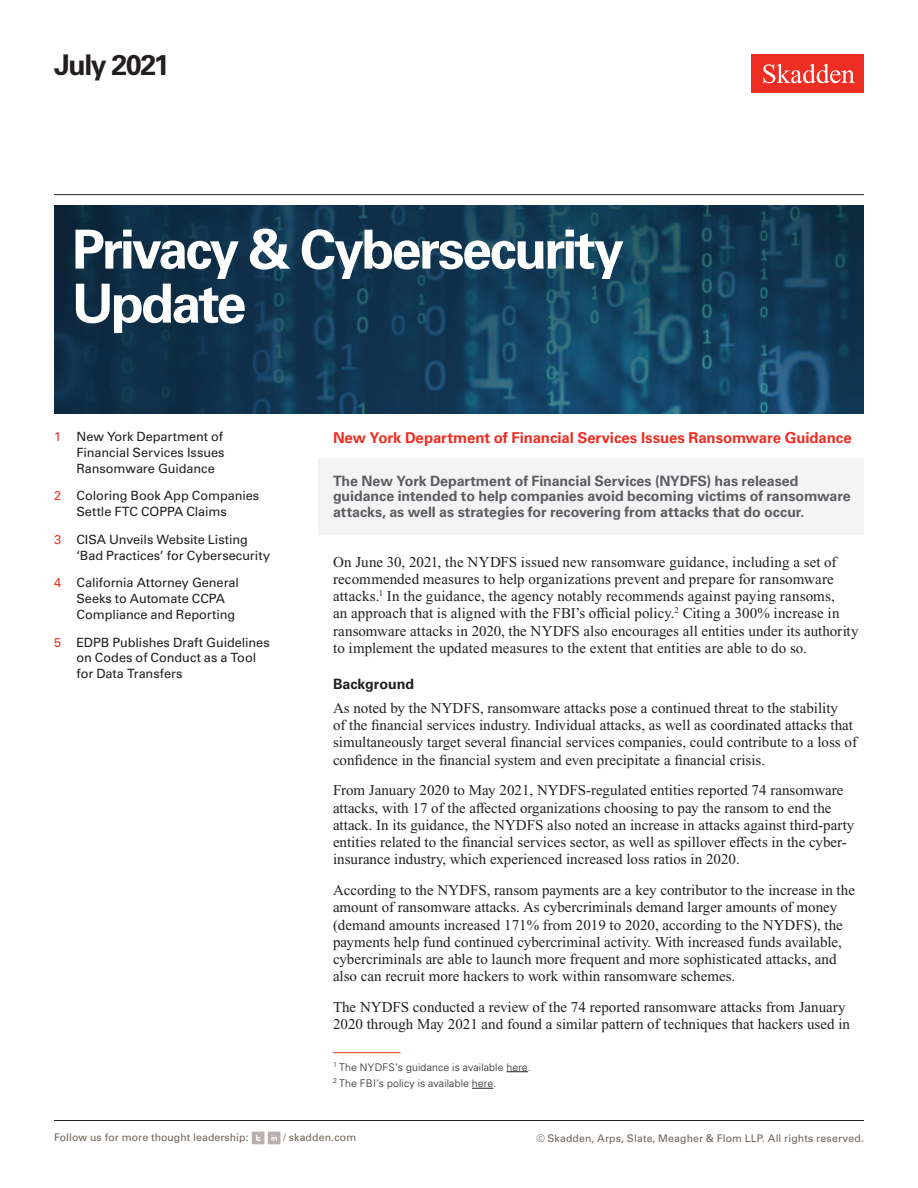
<style>
.page{position:relative;width:918px;height:1188px;background:#fff}
.page>*{position:absolute;margin:0;border:0;box-sizing:border-box;transform-origin:0 0}
.Title_Practice_Speci{font:700 54px/54px "Univers LT Std";letter-spacing:-.05em;color:#fff}
.Title_date{font:700 28.5px "Univers LT Std";letter-spacing:-.05em;color:#231f20}
.Main_Body{font:15px/17.2px "Times New Roman PS Std";color:#231f20}
.First_Level_Heading{font:700 15px "Univers LT Std";letter-spacing:-.01em;color:#ee2e22}
.t1{font:700 14.25px/15.8px "Univers LT Std";letter-spacing:-.005em;color:#5b5d62}
.Second_Level_Heading{font:700 14.25px "Univers LT Std";color:#231f20}
.t2{font:12.75px/15.8px "Univers LT Std";letter-spacing:-.005em;color:#231f20}
.t3{font:10.5px "Univers LT Std";letter-spacing:.01em;color:#6f645a}
.Footnote{font:300 10.5px "Univers LT Std";letter-spacing:.015em;color:#231f20}
.s1{color:#ee2e22}
</style>
<div class="page">
<div style="left:752px;top:54px;width:112px;height:39px;background:#ee2e22"></div>
<svg style="left:763px;top:64px;width:92px;height:19px"></svg>
<hr style="left:54px;top:1120px;width:810px;height:1px;background:#231f20">
<hr style="left:54px;top:194px;width:810px;height:1px;background:#231f20">
<div style="left:252px;top:1132px;width:12px;height:12px;background:#baaeae"></div>
<svg style="left:256px;top:1135px;width:4px;height:6px"></svg>
<div style="left:268px;top:1132px;width:12px;height:12px;background:#baaeae"></div>
<svg style="left:271px;top:1135px;width:6px;height:6px"></svg>
<img style="left:54px;top:206px;width:810px;height:208px">
<hr style="left:333px;top:1052px;width:67px;height:1px;background:#ee2e22">
<svg style="left:507px;top:1071px;width:21px;height:1px"></svg>
<svg style="left:472px;top:1088px;width:21px;height:1px"></svg>
<div style="left:318px;top:458px;width:546px;height:77px;background:#f4f4f4"></div>
<p class="Title_date" style="left:54px;top:48px;width:117px">July 2021</p>
<h1 class="Title_Practice_Speci" style="left:72px;top:223px;width:553px">Privacy &amp; Cybersecurity<br>Update</h1>
<p class="t2" style="left:76px;top:429px;width:150px;text-align:justify;text-indent:-22px"><span class="s1">1</span> New York Department of Financial Services Issues Ransomware Guidance</p>
<p class="t2" style="left:76px;top:488px;width:184px;text-indent:-22px"><span class="s1">2</span> Coloring Book App Companies<br>Settle FTC COPPA Claims</p>
<p class="t2" style="left:76px;top:532px;width:195px;text-indent:-22px"><span class="s1">3</span> CISA Unveils Website Listing ‘Bad Practices’ for Cybersecurity</p>
<p class="t2" style="left:76px;top:575px;width:164px;text-indent:-22px"><span class="s1">4</span> California Attorney General<br>Seeks to Automate CCPA<br>Compliance and Reporting</p>
<p class="t2" style="left:76px;top:634px;width:195px;text-indent:-22px"><span class="s1">5</span> EDPB Publishes Draft Guidelines on Codes of Conduct as a Tool for Data Transfers</p>
<h1 class="First_Level_Heading" style="left:333px;top:429px;width:520px">New York Department of Financial Services Issues Ransomware Guidance</h1>
<p class="t1" style="left:333px;top:473px;width:519px">The New York Department of Financial Services (NYDFS) has released guidance intended to help companies avoid becoming victims of ransomware attacks, as well as strategies for recovering from attacks that do occur.</p>
<p class="Main_Body" style="left:333px;top:553px;width:527px">On June 30, 2021, the NYDFS issued new ransomware guidance, including a set of recommended measures to help organizations prevent and prepare for ransomware attacks.<sup>1</sup> In the guidance, the agency notably recommends against paying ransoms,<br>an approach that is aligned with the FBI’s official policy.<sup>2</sup> Citing a 300% increase in ransomware attacks in 2020, the NYDFS also encourages all entities under its authority to implement the updated measures to the extent that entities are able to do so.</p>
<h2 class="Second_Level_Heading" style="left:333px;top:675px;width:83px">Background</h2>
<p class="Main_Body" style="left:333px;top:699px;width:526px">As noted by the NYDFS, ransomware attacks pose a continued threat to the stability<br>of the financial services industry. Individual attacks, as well as coordinated attacks that simultaneously target several financial services companies, could contribute to a loss of confidence in the financial system and even precipitate a financial crisis.</p>
<p class="Main_Body" style="left:333px;top:782px;width:523px">From January 2020 to May 2021, NYDFS-regulated entities reported 74 ransomware attacks, with 17 of the affected organizations choosing to pay the ransom to end the attack. In its guidance, the NYDFS also noted an increase in attacks against third-party entities related to the financial services sector, as well as spillover effects in the cyber&shy;insurance industry, which experienced increased loss ratios in 2020.</p>
<p class="Main_Body" style="left:333px;top:882px;width:523px">According to the NYDFS, ransom payments are a key contributor to the increase in the amount of ransomware attacks. As cybercriminals demand larger amounts of money (demand amounts increased 171% from 2019 to 2020, according to the NYDFS), the payments help fund continued cybercriminal activity. With increased funds available, cybercriminals are able to launch more frequent and more sophisticated attacks, and also can recruit more hackers to work within ransomware schemes.</p>
<p class="Main_Body" style="left:333px;top:999px;width:519px">The NYDFS conducted a review of the 74 reported ransomware attacks from January<br>2020 through May 2021 and found a similar pattern of techniques that hackers used in</p>
<p class="Footnote" style="left:333px;top:1061px;width:199px"><sup>1</sup> The NYDFS’s guidance is available here.</p>
<p class="Footnote" style="left:333px;top:1077px;width:165px"><sup>2</sup> The FBI’s policy is available here.</p>
<p class="t3" style="left:54px;top:1131px;width:196px">Follow us for more thought leadership:</p>
<p class="t3" style="left:283px;top:1131px;width:75px">/ skadden.com</p>
<p class="t3" style="left:536px;top:1132px;width:329px">© Skadden, Arps, Slate, Meagher &amp; Flom LLP. All rights reserved.</p>
</div>
